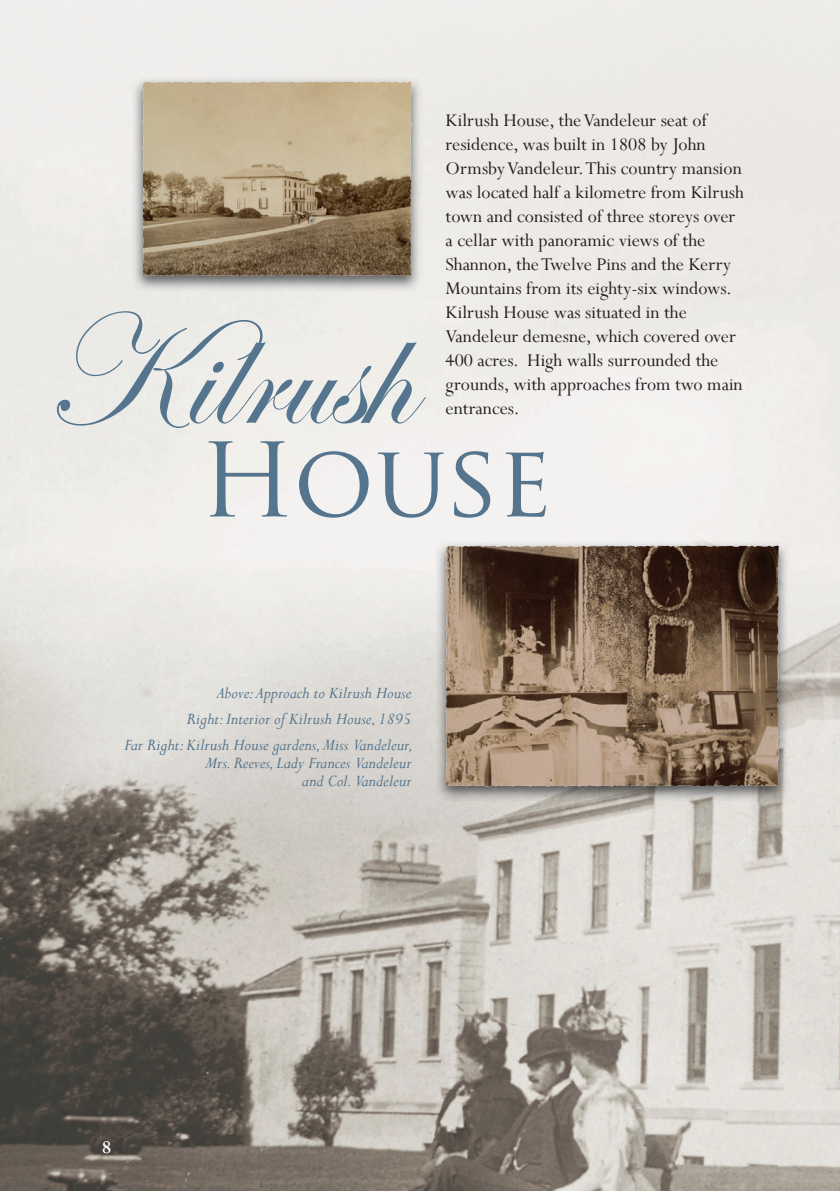
<style>
.page{position:relative;width:840px;height:1191px;background:#fff}
.page>*{position:absolute;margin:0;border:0;box-sizing:border-box;transform-origin:0 0}
.t1{font:159.4px "Edwardian Script ITC";color:#54758d}
.t2{font:99.6px "Trajan Pro";letter-spacing:-.01em;color:#54758d}
.t3{font:20px/24px "Perpetua";color:#231f20}
.t4{font:700 20px "Perpetua";color:#fff}
.t5{font:italic 18px/26px "Perpetua";color:#54758d;text-align:right}
</style>
<div class="page">
<img style="left:0;top:833px;width:839px;height:358px">
<img style="left:0;top:138px;width:139px;height:695px">
<img style="left:139px;top:292px;width:281px;height:541px">
<img style="left:419px;top:555px;width:70px;height:278px">
<img style="left:770px;top:555px;width:69px;height:278px">
<img style="left:489px;top:802px;width:281px;height:31px">
<img style="left:435px;top:541px;width:353px;height:261px">
<svg style="left:445px;top:545px;width:333px;height:241px;background:#7d6652"></svg>
<img style="left:485px;top:545px;width:289px;height:2px">
<img style="left:132px;top:77px;width:290px;height:215px">
<svg style="left:142px;top:81px;width:269px;height:195px;background:#a59374"></svg>
<img style="left:175px;top:82px;width:233px;height:1px">
<p class="t3" style="left:445px;top:108px;width:300px">Kilrush House, the Vandeleur seat of residence, was built in 1808 by John Ormsby Vandeleur. This country mansion was located half a kilometre from Kilrush town and consisted of three storeys over a cellar with panoramic views of the Shannon, the Twelve Pins and the Kerry Mountains from its eighty-six windows.<br>Kilrush House was situated in the Vandeleur demesne, which covered over 400 acres. High walls surrounded the grounds, with approaches from two main</p>
<h1 class="t1" style="left:43px;top:286px;width:370px">Kilrush</h1>
<p class="t3" style="left:445px;top:396px;width:75px">entrances.</p>
<h2 class="t2" style="left:199px;top:417px;width:354px">House</h2>
<p class="t5" style="left:124px;top:679px;width:290px">Above: Approach to Kilrush House<br>Right: Interior of Kilrush House, 1895<br>Far Right: Kilrush House gardens, Miss Vandeleur,</p>
<p class="t5" style="left:205px;top:753px;width:208px;line-height:18px">Mrs. Reeves, Lady Frances Vandeleur and Col. Vandeleur</p>
<p class="t4" style="left:102px;top:1134px;width:11px">8</p>
</div>
